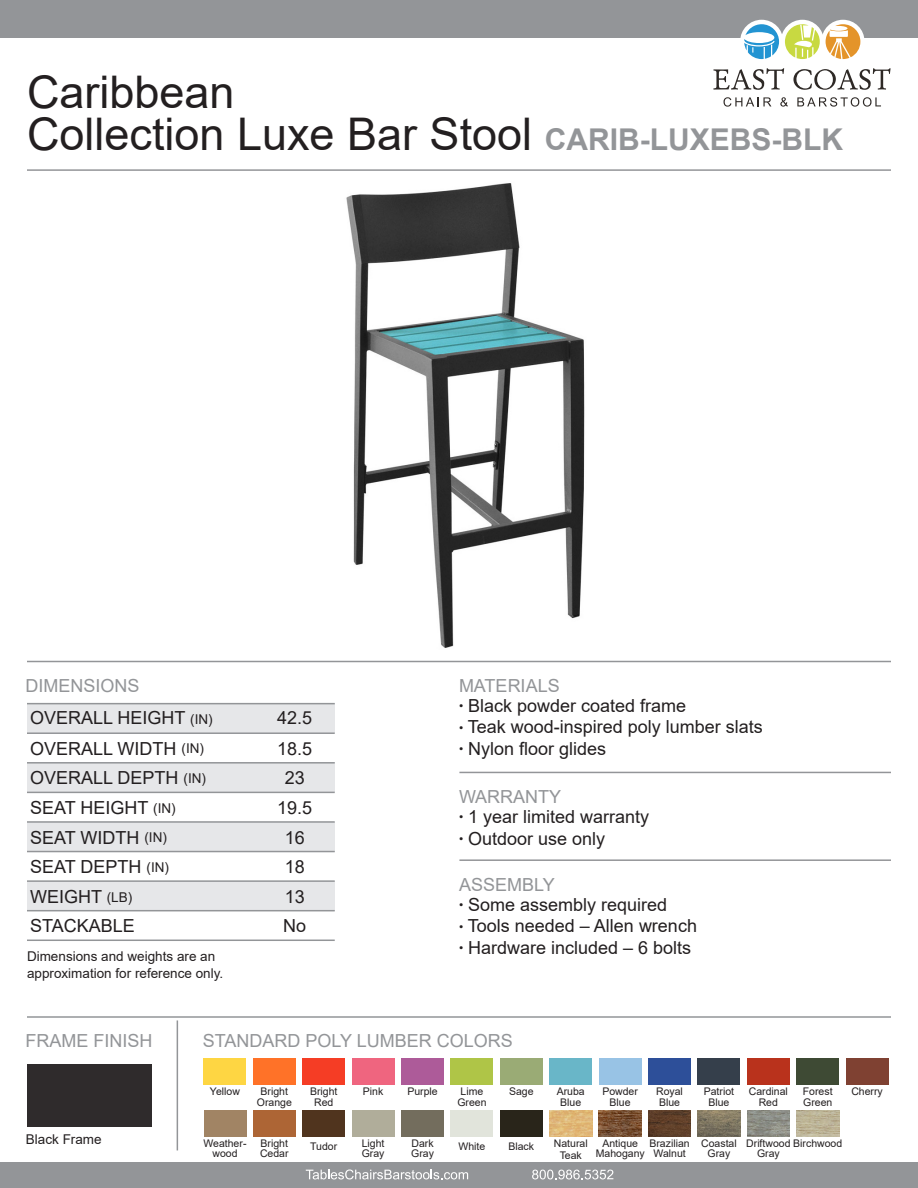
<style>
.page{position:relative;width:918px;height:1188px;background:#fff}
.page>*{position:absolute;margin:0;border:0;box-sizing:border-box;transform-origin:0 0}
.t1{font:45px/42px "Arial";color:#231f20}
.t2{font:18px "Arial";color:#231f20}
.t3{font:18px "Arial";color:#939598}
.t4{font:13.5px/16.2px "Arial";color:#231f20}
.t5{font:10.5px/10.5px "Arial";color:#231f20;text-align:center}
.s1{font-weight:700;font-size:30px;color:#939598}
.s2{font-size:12px}
.s3{font-size:13.5px}
</style>
<div class="page">
<div style="left:0;top:1162px;width:918px;height:26px;background:#939598"></div>
<svg style="left:532px;top:1170px;width:81px;height:9px"></svg>
<svg style="left:306px;top:1169px;width:162px;height:10px"></svg>
<hr style="left:27px;top:169px;width:864px;height:2px;background:#939598">
<hr style="left:27px;top:1016px;width:864px;height:2px;background:#939598">
<img style="left:346px;top:183px;width:239px;height:465px">
<hr style="left:27px;top:661px;width:864px;height:1px;background:#939598">
<div style="left:27px;top:704px;width:308px;height:29px;background:#e6e7e9"></div>
<div style="left:27px;top:763px;width:308px;height:29px;background:#e6e7e9"></div>
<div style="left:27px;top:822px;width:308px;height:30px;background:#e6e7e9"></div>
<div style="left:27px;top:881px;width:308px;height:30px;background:#e6e7e9"></div>
<hr style="left:27px;top:732px;width:308px;height:2px;background:#939598">
<hr style="left:27px;top:703px;width:308px;height:1px;background:#939598">
<hr style="left:27px;top:762px;width:308px;height:2px;background:#939598">
<hr style="left:27px;top:792px;width:308px;height:1px;background:#939598">
<hr style="left:27px;top:821px;width:308px;height:2px;background:#939598">
<hr style="left:27px;top:851px;width:308px;height:1px;background:#939598">
<hr style="left:27px;top:880px;width:308px;height:2px;background:#939598">
<hr style="left:27px;top:910px;width:308px;height:1px;background:#939598">
<hr style="left:27px;top:940px;width:308px;height:1px;background:#939598">
<hr style="left:459px;top:859px;width:432px;height:2px;background:#939598">
<hr style="left:459px;top:772px;width:432px;height:1px;background:#939598">
<div style="left:0;top:0;width:918px;height:38px;background:#939598"></div>
<div style="left:740px;top:20px;width:43px;height:43px;background:#fff;border-radius:50%"></div>
<div style="left:781px;top:20px;width:43px;height:43px;background:#fff;border-radius:50%"></div>
<div style="left:821px;top:20px;width:43px;height:43px;background:#fff;border-radius:50%"></div>
<svg style="left:724px;top:97px;width:47px;height:10px"></svg>
<svg style="left:780px;top:97px;width:8px;height:10px"></svg>
<svg style="left:797px;top:97px;width:84px;height:10px"></svg>
<svg style="left:744px;top:24px;width:35px;height:35px"></svg>
<svg style="left:785px;top:24px;width:35px;height:35px"></svg>
<svg style="left:826px;top:24px;width:34px;height:35px"></svg>
<svg style="left:713px;top:68px;width:71px;height:22px"></svg>
<svg style="left:793px;top:68px;width:98px;height:22px"></svg>
<img style="left:549px;top:1110px;width:43px;height:27px">
<hr style="left:177px;top:1020px;width:1px;height:130px;background:#939598">
<div style="left:204px;top:1059px;width:42px;height:26px;background:#fed643"></div>
<div style="left:253px;top:1059px;width:43px;height:26px;background:#ff7228"></div>
<div style="left:302px;top:1059px;width:43px;height:26px;background:#f53d25"></div>
<div style="left:352px;top:1059px;width:42px;height:26px;background:#ef657f"></div>
<div style="left:401px;top:1059px;width:43px;height:26px;background:#ad5b99"></div>
<div style="left:451px;top:1059px;width:42px;height:26px;background:#afc547"></div>
<div style="left:549px;top:1059px;width:43px;height:26px;background:#69b6c8"></div>
<div style="left:599px;top:1059px;width:42px;height:26px;background:#98c3e5"></div>
<div style="left:648px;top:1059px;width:43px;height:26px;background:#2d4f99"></div>
<div style="left:747px;top:1059px;width:43px;height:26px;background:#b9321c"></div>
<div style="left:698px;top:1059px;width:42px;height:26px;background:#353f4b"></div>
<div style="left:796px;top:1059px;width:43px;height:26px;background:#3e4a34"></div>
<div style="left:846px;top:1059px;width:42px;height:26px;background:#7f4132"></div>
<div style="left:204px;top:1110px;width:42px;height:27px;background:#a18464"></div>
<div style="left:500px;top:1059px;width:43px;height:26px;background:#9aab75"></div>
<div style="left:253px;top:1110px;width:43px;height:27px;background:#ad6535"></div>
<div style="left:302px;top:1110px;width:43px;height:27px;background:#50341e"></div>
<div style="left:352px;top:1110px;width:42px;height:27px;background:#b0ad9a"></div>
<div style="left:401px;top:1110px;width:43px;height:27px;background:#736d5d"></div>
<div style="left:451px;top:1110px;width:42px;height:27px;background:#e1e4db"></div>
<div style="left:500px;top:1110px;width:43px;height:27px;background:#29251a"></div>
<div style="left:27px;top:1064px;width:124px;height:63px;background:#2f2b2c"></div>
<img style="left:796px;top:1110px;width:43px;height:27px">
<img style="left:599px;top:1110px;width:43px;height:27px">
<img style="left:747px;top:1110px;width:43px;height:27px">
<img style="left:648px;top:1110px;width:43px;height:27px">
<img style="left:698px;top:1110px;width:42px;height:27px">
<p class="t1" style="left:27px;top:71px;width:818px">Caribbean<br>Collection Luxe Bar Stool <span class="s1">CARIB-LUXEBS-BLK</span></p>
<p class="t3" style="left:26px;top:673px;width:116px">DIMENSIONS</p>
<p class="t3" style="left:459px;top:673px;width:102px">MATERIALS</p>
<p class="t2" style="left:459px;top:693px;width:229px"><span class="s2">•</span> Black powder coated frame</p>
<p class="t2" style="left:459px;top:715px;width:305px"><span class="s2">•</span> Teak wood-inspired poly lumber slats</p>
<p class="t2" style="left:459px;top:736px;width:149px"><span class="s2">•</span> Nylon floor glides</p>
<p class="t2" style="left:30px;top:705px;width:184px">OVERALL HEIGHT <span class="s3">(IN)</span></p>
<p class="t2" style="left:30px;top:736px;width:175px">OVERALL WIDTH <span class="s3">(IN)</span></p>
<p class="t2" style="left:30px;top:766px;width:177px">OVERALL DEPTH <span class="s3">(IN)</span></p>
<p class="t2" style="left:30px;top:795px;width:147px">SEAT HEIGHT <span class="s3">(IN)</span></p>
<p class="t2" style="left:30px;top:825px;width:138px">SEAT WIDTH <span class="s3">(IN)</span></p>
<p class="t2" style="left:30px;top:855px;width:140px">SEAT DEPTH <span class="s3">(IN)</span></p>
<p class="t2" style="left:30px;top:884px;width:104px">WEIGHT <span class="s3">(LB)</span></p>
<p class="t2" style="left:30px;top:914px;width:106px">STACKABLE</p>
<p class="t2" style="left:277px;top:705px;width:37px">42.5</p>
<p class="t2" style="left:277px;top:736px;width:37px">18.5</p>
<p class="t2" style="left:285px;top:766px;width:22px">23</p>
<p class="t2" style="left:277px;top:795px;width:37px">19.5</p>
<p class="t2" style="left:285px;top:825px;width:22px">16</p>
<p class="t2" style="left:285px;top:855px;width:22px">18</p>
<p class="t2" style="left:285px;top:884px;width:22px">13</p>
<p class="t2" style="left:283px;top:914px;width:25px">No</p>
<p class="t3" style="left:459px;top:784px;width:104px">WARRANTY</p>
<p class="t2" style="left:459px;top:804px;width:192px"><span class="s2">•</span> 1 year limited warranty</p>
<p class="t2" style="left:459px;top:826px;width:148px"><span class="s2">•</span> Outdoor use only</p>
<p class="t3" style="left:459px;top:872px;width:97px">ASSEMBLY</p>
<p class="t2" style="left:459px;top:892px;width:210px"><span class="s2">•</span> Some assembly required</p>
<p class="t2" style="left:459px;top:914px;width:240px"><span class="s2">•</span> Tools needed – Allen wrench</p>
<p class="t2" style="left:459px;top:935px;width:234px"><span class="s2">•</span> Hardware included – 6 bolts</p>
<p class="t4" style="left:27px;top:948px;width:198px">Dimensions and weights are an approximation for reference only.</p>
<p class="t3" style="left:26px;top:1028px;width:129px">FRAME FINISH</p>
<p class="t3" style="left:203px;top:1028px;width:312px">STANDARD POLY LUMBER COLORS</p>
<p class="t5" style="left:257px;top:1086px;width:37px">Bright<br>Orange</p>
<p class="t5" style="left:310px;top:1086px;width:29px">Bright</p>
<p class="t5" style="left:363px;top:1086px;width:22px">Pink</p>
<p class="t5" style="left:509px;top:1086px;width:26px">Sage</p>
<p class="t5" style="left:210px;top:1086px;width:31px">Yellow</p>
<p class="t5" style="left:407px;top:1086px;width:32px">Purple</p>
<p class="t5" style="left:557px;top:1086px;width:30px">Aruba<br>Blue</p>
<p class="t5" style="left:602px;top:1086px;width:37px">Powder<br>Blue</p>
<p class="t5" style="left:656px;top:1086px;width:28px;text-align:left">Royal<br>Blue</p>
<p class="t5" style="left:704px;top:1086px;width:32px">Patriot<br>Blue</p>
<p class="t5" style="left:749px;top:1086px;width:41px">Cardinal<br>Red</p>
<p class="t5" style="left:803px;top:1086px;width:31px;text-align:left">Forest<br>Green</p>
<p class="t5" style="left:851px;top:1086px;width:33px">Cherry</p>
<p class="t5" style="left:204px;top:1138px;width:44px">Weather&shy;wood</p>
<p class="t5" style="left:314px;top:1097px;width:21px">Red</p>
<p class="t5" style="left:457px;top:1086px;width:31px">Lime<br>Green</p>
<p class="t4" style="left:26px;top:1132px;width:77px">Black Frame</p>
<p class="t5" style="left:596px;top:1138px;width:51px">Antique<br>Mahogany</p>
<p class="t5" style="left:757px;top:1138px;width:87px;text-align:left;text-indent:-11px">Driftwood Birchwood<br>Gray</p>
<p class="t5" style="left:554px;top:1137px;width:35px;line-height:12.6px">Natural<br>Teak</p>
<p class="t5" style="left:261px;top:1138px;width:29px">Bright</p>
<p class="t5" style="left:310px;top:1141px;width:29px">Tudor</p>
<p class="t5" style="left:260px;top:1148px;width:30px">Cedar</p>
<p class="t5" style="left:362px;top:1138px;width:24px;text-align:left">Light<br>Gray</p>
<p class="t5" style="left:411px;top:1138px;width:24px;text-align:left">Dark<br>Gray</p>
<p class="t5" style="left:459px;top:1141px;width:28px">White</p>
<p class="t5" style="left:508px;top:1141px;width:27px">Black</p>
<p class="t5" style="left:649px;top:1138px;width:42px">Brazilian</p>
<p class="t5" style="left:653px;top:1148px;width:34px">Walnut</p>
<p class="t5" style="left:701px;top:1138px;width:37px">Coastal<br>Gray</p>
</div>
